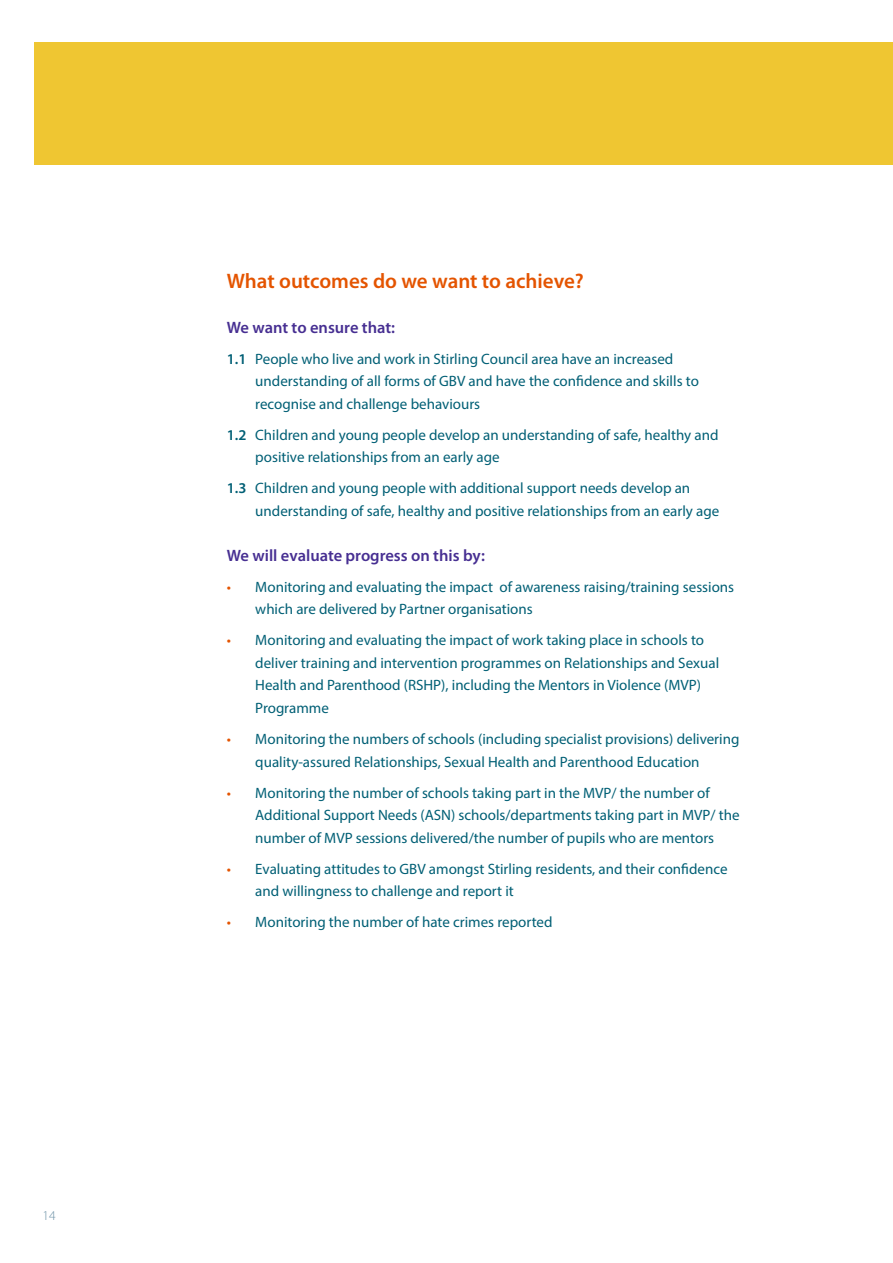
<style>
.page{position:relative;width:893px;height:1263px;background:#fff}
.page>*{position:absolute;margin:0;border:0;box-sizing:border-box;transform-origin:0 0}
.t1{font:600 21px "Myriad Pro";color:#e45400}
.t2{font:600 16.5px "Myriad Pro";color:#472f92}
.t3{font:15px/22.5px "Myriad Pro";color:#005f75}
.t4{font:300 13.5px "Myriad Pro";color:#6d92a7}
.s1{font-weight:600}
.s2{color:#e45400}
</style>
<div class="page">
<div style="left:34px;top:42px;width:859px;height:145px;background:#efc632"></div>
<div style="left:0;top:165px;width:893px;height:32px;background:#fff"></div>
<p class="t4" style="left:43px;top:1207px;width:15px">14</p>
<h1 class="t1" style="left:227px;top:269px;width:359px">What outcomes do we want to achieve?</h1>
<p class="t2" style="left:227px;top:318px;width:170px">We want to ensure that:</p>
<p class="t3" style="left:255px;top:347px;width:445px;text-indent:-28px"><span class="s1">1.1</span> People who live and work in Stirling Council area have an increased understanding of all forms of GBV and have the confidence and skills to recognise and challenge behaviours</p>
<p class="t3" style="left:255px;top:423px;width:465px;text-indent:-28px"><span class="s1">1.2</span> Children and young people develop an understanding of safe, healthy and positive relationships from an early age</p>
<p class="t3" style="left:255px;top:477px;width:466px;text-indent:-28px"><span class="s1">1.3</span> Children and young people with additional support needs develop an understanding of safe, healthy and positive relationships from an early age</p>
<p class="t2" style="left:227px;top:546px;width:260px">We will evaluate progress on this by:</p>
<p class="t3" style="left:255px;top:575px;width:480px;text-indent:-28px"><span class="s2">•</span> Monitoring and evaluating the impact of awareness raising/training sessions which are delivered by Partner organisations</p>
<p class="t3" style="left:255px;top:629px;width:465px;text-indent:-28px"><span class="s2">•</span> Monitoring and evaluating the impact of work taking place in schools to deliver training and intervention programmes on Relationships and Sexual Health and Parenthood (RSHP), including the Mentors in Violence (MVP)<br>Programme</p>
<p class="t3" style="left:255px;top:727px;width:486px;text-indent:-28px"><span class="s2">•</span> Monitoring the numbers of schools (including specialist provisions) delivering quality-assured Relationships, Sexual Health and Parenthood Education</p>
<p class="t3" style="left:255px;top:781px;width:486px;text-indent:-28px"><span class="s2">•</span> Monitoring the number of schools taking part in the MVP/ the number of<br>Additional Support Needs (ASN) schools/departments taking part in MVP/ the number of MVP sessions delivered/the number of pupils who are mentors</p>
<p class="t3" style="left:255px;top:857px;width:474px;text-indent:-28px"><span class="s2">•</span> Evaluating attitudes to GBV amongst Stirling residents, and their confidence and willingness to challenge and report it</p>
<p class="t3" style="left:227px;top:910px;width:327px"><span class="s2">•</span> Monitoring the number of hate crimes reported</p>
</div>
